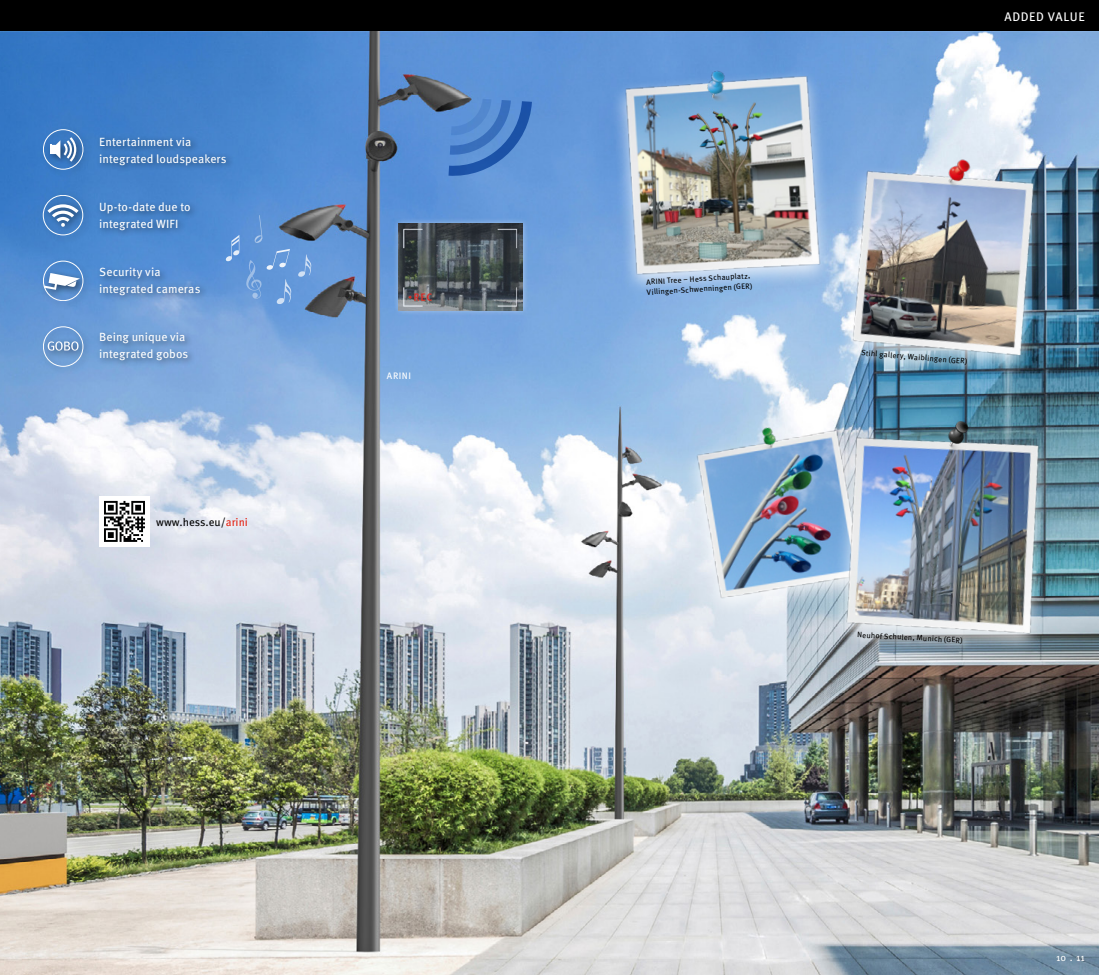
<style>
.page{position:relative;width:1099px;height:975px;background:#fff}
.page>*{position:absolute;margin:0;border:0;box-sizing:border-box;transform-origin:0 0}
.t1{font:12.5px "Meta Pro";letter-spacing:.05em;color:#fff}
.t2{font:11.88px/16.2px "Meta Pro";letter-spacing:.005em;color:#fff}
.t3{font:11.12px "Meta Pro";color:#000}
.t4{font:10px "Meta Pro";color:#fff}
.t5{font:9.38px "Meta Pro";letter-spacing:.05em;color:#fff}
.t6{font:7.75px/10.4px "Meta Pro";color:#000}
.s1{color:#e42313}
</style>
<div class="page">
<div style="left:0;top:0;width:1098px;height:32px;background:#000"></div>
<hr style="left:0;top:31px;width:1098px;height:1px;background:#fff">
<img style="left:0;top:32px;width:1098px;height:942px">
<img style="left:601px;top:52px;width:262px;height:253px">
<img style="left:819px;top:137px;width:267px;height:260px">
<img style="left:676px;top:407px;width:134px;height:217px">
<img style="left:810px;top:400px;width:285px;height:277px">
<div style="left:393px;top:217px;width:135px;height:99px;background:#fff;opacity:.5"></div>
<img style="left:399px;top:223px;width:123px;height:87px">
<img style="left:934px;top:154px;width:52px;height:46px">
<img style="left:692px;top:62px;width:55px;height:52px">
<img style="left:933px;top:419px;width:46px;height:39px">
<img style="left:747px;top:422px;width:41px;height:37px">
<svg style="left:254px;top:215px;width:8px;height:28px"></svg>
<svg style="left:235px;top:235px;width:4px;height:26px"></svg>
<svg style="left:246px;top:249px;width:45px;height:55px;background:#6d9edb"></svg>
<svg style="left:297px;top:254px;width:14px;height:23px"></svg>
<svg style="left:448px;top:99px;width:84px;height:79px;background:#4d81c8"></svg>
<div style="left:39px;top:191px;width:53px;height:53px;background:#000;opacity:.5"></div>
<svg style="left:47px;top:204px;width:32px;height:23px"></svg>
<div style="left:43px;top:195px;width:40px;height:40px;border:1px solid #fff;border-radius:50%"></div>
<div style="left:39px;top:256px;width:54px;height:54px;background:#000;opacity:.5"></div>
<svg style="left:44px;top:273px;width:36px;height:17px"></svg>
<div style="left:43px;top:261px;width:40px;height:40px;border:1px solid #fff;border-radius:50%"></div>
<div style="left:39px;top:125px;width:54px;height:53px;background:#000;opacity:.5"></div>
<svg style="left:50px;top:137px;width:26px;height:25px"></svg>
<div style="left:43px;top:129px;width:40px;height:40px;border:1px solid #fff;border-radius:50%"></div>
<div style="left:39px;top:322px;width:54px;height:53px;background:#000;opacity:.5"></div>
<div style="left:43px;top:326px;width:40px;height:40px;border:1px solid #fff;border-radius:50%"></div>
<svg style="left:48px;top:341px;width:31px;height:9px"></svg>
<div style="left:96px;top:133px;width:139px;height:236px;background:#000;opacity:.5"></div>
<div style="left:99px;top:496px;width:50px;height:50px;background:#fff"></div>
<svg style="left:104px;top:501px;width:41px;height:41px"></svg>
<svg style="left:852px;top:627px;width:120px;height:26px;background:#a3aeb7"></svg>
<svg style="left:856px;top:345px;width:120px;height:29px;background:#87a8bc"></svg>
<p class="t2" style="left:99px;top:134px;width:129px">Entertainment via integrated loudspeakers</p>
<p class="t2" style="left:99px;top:199px;width:93px">Up-to-date due to integrated WIFI</p>
<p class="t2" style="left:99px;top:264px;width:103px">Security via integrated cameras</p>
<p class="t2" style="left:99px;top:329px;width:91px">Being unique via integrated gobos</p>
<p class="t3" style="left:156px;top:515px;width:93px">www.hess.eu/<span class="s1">arini</span></p>
<p class="t5" style="left:387px;top:370px;width:25px">ARINI</p>
<p class="t6" style="left:646px;top:276px;width:107px;rotate:-3deg">ARINI Tree – Hess Schauplatz,<br>Villingen-Schwenningen (GER)</p>
<p class="t1" style="left:1004px;top:9px;width:82px">ADDED VALUE</p>
<p class="t6" style="left:861px;top:347px;width:108px;rotate:5deg">Stihl gallery, Waiblingen (GER)</p>
<p class="t6" style="left:857px;top:629px;width:107px;rotate:3deg">Neuhof Schulen, Munich (GER)</p>
<p class="t4" style="left:1056px;top:951px;width:30px">10 . 11</p>
</div>
